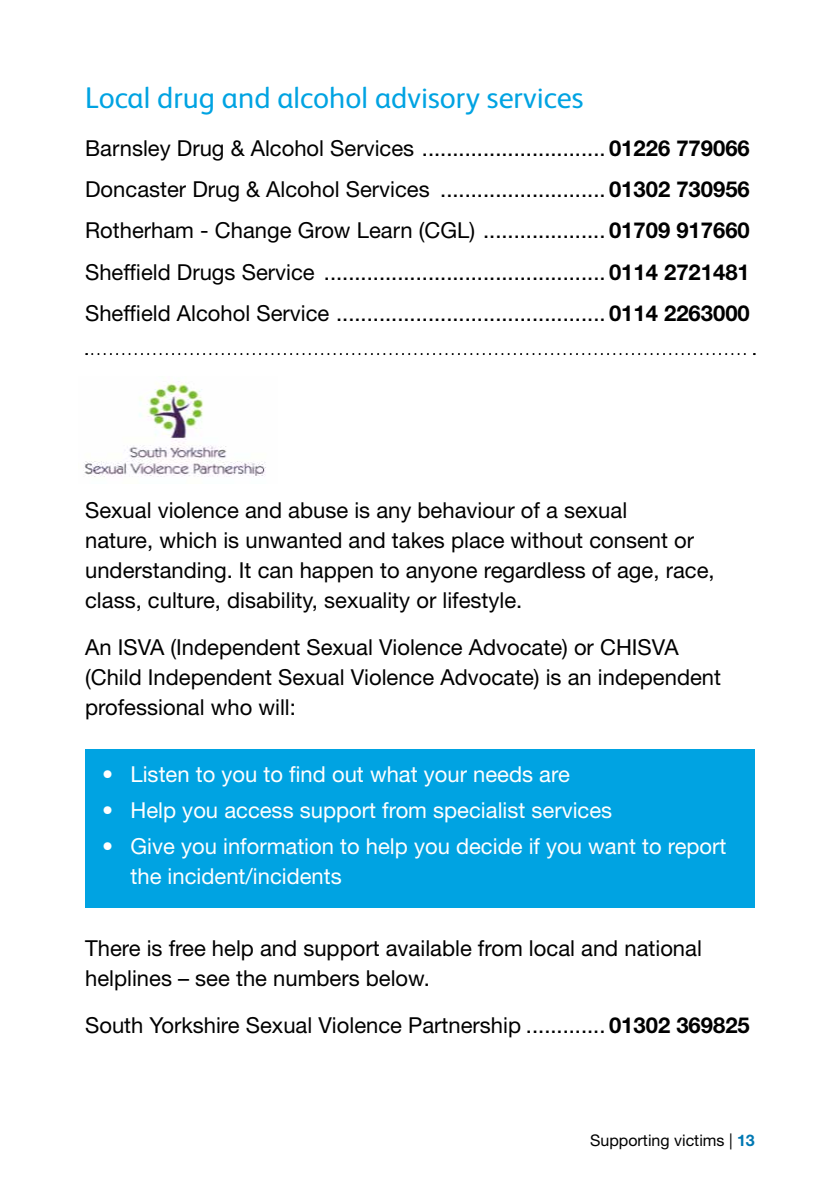
<style>
.page{position:relative;width:840px;height:1191px;background:#fff}
.page>*{position:absolute;margin:0;border:0;box-sizing:border-box;transform-origin:0 0}
.t1{font:30px "FS Albert";color:#00a3e2}
.t2{font:22px/30px "Helvetica Neue LT Std";color:#000}
.t3{font:22px/30px "Helvetica Neue LT Std";color:#fff}
.t4{font:16px "Helvetica Neue LT Std";color:#000}
.s1{font-weight:700}
.s2{font-weight:700;color:#0078b3}
</style>
<div class="page">
<svg style="left:86px;top:353px;width:668px;height:2px"></svg>
<img style="left:84px;top:381px;width:182px;height:96px">
<div style="left:85px;top:749px;width:669px;height:159px;background:#00a3e2"></div>
<h1 class="t1" style="left:85px;top:81px;width:499px">Local drug and alcohol advisory services</h1>
<p class="t2" style="left:85px;top:127px;width:666px;line-height:41.4px;text-align:justify">Barnsley Drug &amp; Alcohol Services .............................. <span class="s1">01226 779066<br></span>Doncaster Drug &amp; Alcohol Services ........................... <span class="s1">01302 730956<br></span>Rotherham - Change Grow Learn (CGL) .................... <span class="s1">01709 917660<br></span>Sheffield Drugs Service .............................................. <span class="s1">0114 2721481<br></span>Sheffield Alcohol Service ............................................ <span class="s1">0114 2263000</span></p>
<p class="t2" style="left:85px;top:495px;width:630px">Sexual violence and abuse is any behaviour of a sexual<br>nature, which is unwanted and takes place without consent or understanding. It can happen to anyone regardless of age, race, class, culture, disability, sexuality or lifestyle.</p>
<p class="t2" style="left:85px;top:632px;width:637px">An ISVA (Independent Sexual Violence Advocate) or CHISVA (Child Independent Sexual Violence Advocate) is an independent professional who will:</p>
<p class="t3" style="left:102px;top:759px;width:469px">• Listen to you to find out what your needs are</p>
<p class="t3" style="left:102px;top:795px;width:511px">• Help you access support from specialist services</p>
<p class="t3" style="left:130px;top:830px;width:597px;text-indent:-28px">• Give you information to help you decide if you want to report the incident/incidents</p>
<p class="t2" style="left:85px;top:933px;width:618px">There is free help and support available from local and national helplines – see the numbers below.</p>
<p class="t2" style="left:85px;top:1010px;width:666px">South Yorkshire Sexual Violence Partnership ............. <span class="s1">01302 369825</span></p>
<p class="t4" style="left:590px;top:1130px;width:166px">Supporting victims | <span class="s2">13</span></p>
</div>
